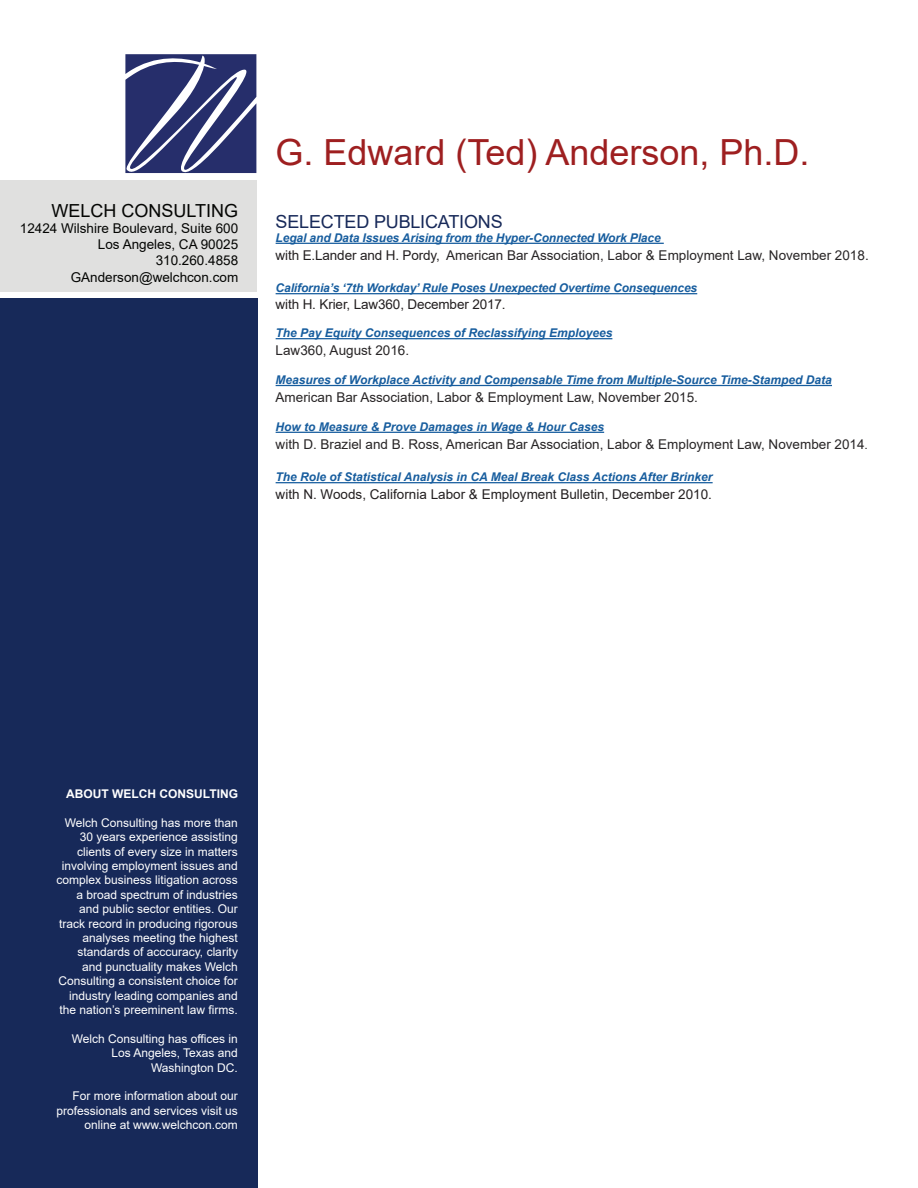
<style>
.page{position:relative;width:918px;height:1188px;background:#fff}
.page>*{position:absolute;margin:0;border:0;box-sizing:border-box;transform-origin:0 0}
.t1{font:36px "Arial";color:#9e1f20}
.t2{font:18px "Arial";letter-spacing:-.01em;color:#172959}
.t3{font:18px "Arial";color:#040503}
.t4{font:13.5px "Arial";color:#282526}
.t5{font:13.5px "Arial";color:#231f20}
.t6{font:13.5px "Arial";color:#040503}
.t7{font:12px/14.4px "Arial";color:#fff;text-align:right}
.t8{font:italic 700 12px "Arial";color:#175d9e}
.t9{font:700 12px "Arial";color:#fff}
.s1{color:#231f20}
.s2{font-size:12px}
</style>
<div class="page">
<svg style="left:125px;top:54px;width:131px;height:119px"></svg>
<div style="left:0;top:180px;width:256px;height:112px;background:#e0e0df"></div>
<div style="left:0;top:298px;width:258px;height:890px;background:#172959"></div>
<hr style="left:276px;top:243px;width:388px;height:1px;background:#175d9e">
<hr style="left:276px;top:293px;width:421px;height:1px;background:#175d9e">
<hr style="left:276px;top:338px;width:336px;height:1px;background:#175d9e">
<hr style="left:276px;top:385px;width:556px;height:1px;background:#175d9e">
<hr style="left:276px;top:432px;width:328px;height:1px;background:#175d9e">
<hr style="left:276px;top:482px;width:437px;height:1px;background:#175d9e">
<p class="t3" style="left:52px;top:198px;width:188px">WELCH CONSULTING</p>
<p class="t6" style="left:20px;top:219px;width:220px">12424 Wilshire Boulevard, Suite 600</p>
<p class="t6" style="left:98px;top:235px;width:142px">Los Angeles, CA 90025</p>
<p class="t6" style="left:156px;top:251px;width:84px">310.260.4858</p>
<p class="t6" style="left:71px;top:268px;width:169px">GAnderson@welchcon.com</p>
<p class="t1" style="left:275px;top:128px;width:536px">G. Edward (Ted) Anderson, Ph.D.</p>
<p class="t2" style="left:276px;top:209px;width:229px">SELECTED PUBLICATIONS</p>
<p class="t8" style="left:276px;top:230px;width:387px">Legal and Data Issues Arising from the Hyper-Connected Work Place</p>
<p class="t4" style="left:276px;top:246px;width:595px"><span class="s1">with E.Lander and H. Pordy,</span> American Bar Association, Labor &amp; Employment Law, November 2018.</p>
<p class="t8" style="left:276px;top:280px;width:423px">California’s ‘7th Workday’ Rule Poses Unexpected Overtime Consequences</p>
<p class="t5" style="left:276px;top:295px;width:231px">with H. Krier, Law360, December 2017.</p>
<p class="t8" style="left:276px;top:325px;width:338px">The Pay Equity Consequences of Reclassifying Employees</p>
<p class="t4" style="left:276px;top:341px;width:135px">Law360, August 2016.</p>
<p class="t8" style="left:276px;top:372px;width:558px">Measures of Workplace Activity and Compensable Time from Multiple-Source Time-Stamped Data</p>
<p class="t4" style="left:276px;top:388px;width:424px">American Bar Association, Labor &amp; Employment Law, November 2015.</p>
<p class="t8" style="left:276px;top:419px;width:330px">How to Measure &amp; Prove Damages in Wage &amp; Hour Cases</p>
<p class="t4" style="left:276px;top:435px;width:594px">with D. Braziel and B. Ross, American Bar Association, Labor &amp; Employment Law, November 2014<span class="s2">.</span></p>
<p class="t8" style="left:276px;top:469px;width:439px">The Role of Statistical Analysis in CA Meal Break Class Actions After Brinker</p>
<p class="t5" style="left:276px;top:485px;width:438px">with N. Woods, California Labor &amp; Employment Bulletin, December 2010.</p>
<p class="t9" style="left:66px;top:785px;width:173px">ABOUT WELCH CONSULTING</p>
<p class="t7" style="left:65px;top:815px;width:175px">Welch Consulting has more than</p>
<p class="t7" style="left:80px;top:830px;width:160px">30 years experience assisting</p>
<p class="t7" style="left:77px;top:844px;width:162px">clients of every size in matters</p>
<p class="t7" style="left:57px;top:858px;width:183px;text-align:center">involving employment issues and complex business litigation across</p>
<p class="t7" style="left:77px;top:887px;width:163px">a broad spectrum of industries</p>
<p class="t7" style="left:79px;top:902px;width:160px">and public sector entities. Our</p>
<p class="t7" style="left:59px;top:916px;width:180px">track record in producing rigorous analyses meeting the highest</p>
<p class="t7" style="left:77px;top:945px;width:162px">standards of acccuracy, clarity</p>
<p class="t7" style="left:59px;top:959px;width:181px">and punctuality makes Welch<br>Consulting a consistent choice for industry leading companies and</p>
<p class="t7" style="left:59px;top:1002px;width:180px">the nation’s preeminent law firms.</p>
<p class="t7" style="left:72px;top:1031px;width:168px">Welch Consulting has offices in</p>
<p class="t7" style="left:111px;top:1046px;width:128px">Los Angeles, Texas and</p>
<p class="t7" style="left:151px;top:1060px;width:88px">Washington DC.</p>
<p class="t7" style="left:73px;top:1089px;width:167px">For more information about our</p>
<p class="t7" style="left:57px;top:1103px;width:183px">professionals and services visit us online at www.welchcon.com</p>
</div>
